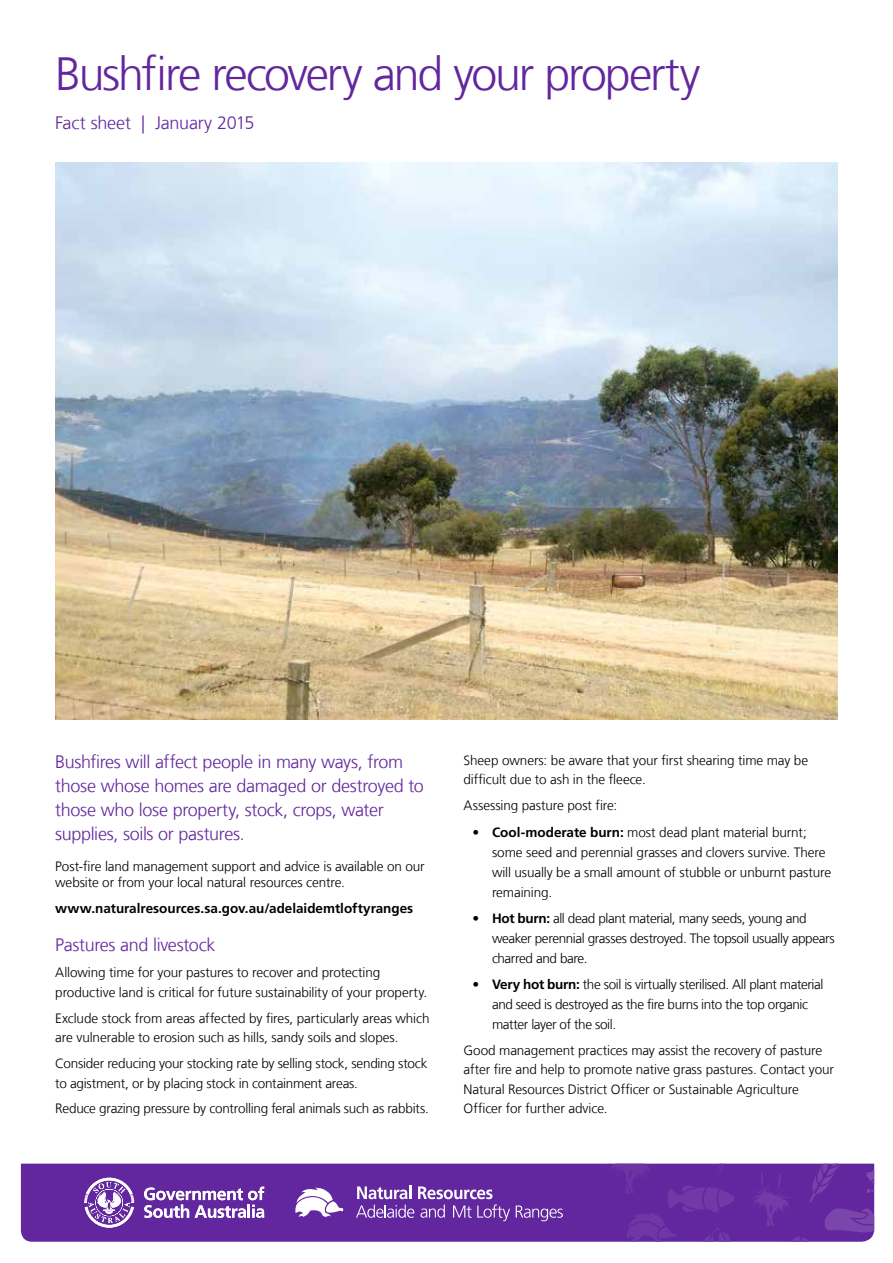
<style>
.page{position:relative;width:893px;height:1263px;background:#fff}
.page>*{position:absolute;margin:0;border:0;box-sizing:border-box;transform-origin:0 0}
.t1{font:300 46.5px "Frutiger LT Com";letter-spacing:-.05em;color:#62269e}
.t2{font:300 18px/24px "Frutiger LT Com";letter-spacing:-.02em;color:#62269e}
.t3{font:300 13.5px/19.5px "Frutiger LT Com";letter-spacing:-.01em;color:#000}
.t4{font:300 13.5px/20px "Frutiger LT Com";letter-spacing:-.03em;color:#000}
.t5{font:700 13.5px "Frutiger LT Com";color:#000}
.s1{font-weight:700}
</style>
<div class="page">
<div style="left:21px;top:1163px;width:721px;height:79px;background:#62269e"></div>
<svg style="left:607px;top:1163px;width:128px;height:79px"></svg>
<svg style="left:742px;top:1163px;width:132px;height:79px"></svg>
<svg style="left:144px;top:1187px;width:120px;height:31px"></svg>
<svg style="left:84px;top:1178px;width:50px;height:49px"></svg>
<svg style="left:295px;top:1186px;width:49px;height:31px"></svg>
<svg style="left:516px;top:1205px;width:47px;height:16px"></svg>
<svg style="left:356px;top:1185px;width:154px;height:36px"></svg>
<img style="left:55px;top:162px;width:783px;height:557px">
<h1 class="t1" style="left:55px;top:47px;width:646px">Bushfire recovery and your property</h1>
<h2 class="t2" style="left:55px;top:111px;width:201px">Fact sheet | January 2015</h2>
<h2 class="t2" style="left:55px;top:750px;width:370px">Bushfires will affect people in many ways, from those whose homes are damaged or destroyed to those who lose property, stock, crops, water supplies, soils or pastures.</h2>
<p class="t3" style="left:55px;top:858px;width:371px;line-height:16.2px">Post-fire land management support and advice is available on our website or from your local natural resources centre.</p>
<p class="t5" style="left:55px;top:900px;width:360px">www.naturalresources.sa.gov.au/adelaidemtloftyranges</p>
<h2 class="t2" style="left:55px;top:933px;width:162px">Pastures and livestock</h2>
<p class="t3" style="left:55px;top:963px;width:374px">Allowing time for your pastures to recover and protecting productive land is critical for future sustainability of your property.</p>
<p class="t3" style="left:55px;top:1008px;width:376px">Exclude stock from areas affected by fires, particularly areas which are vulnerable to erosion such as hills, sandy soils and slopes.</p>
<p class="t3" style="left:55px;top:1054px;width:374px">Consider reducing your stocking rate by selling stock, sending stock to agistment, or by placing stock in containment areas.</p>
<p class="t3" style="left:55px;top:1099px;width:375px">Reduce grazing pressure by controlling feral animals such as rabbits.</p>
<p class="t3" style="left:463px;top:751px;width:346px">Sheep owners: be aware that your first shearing time may be difficult due to ash in the fleece.</p>
<p class="t3" style="left:463px;top:796px;width:155px">Assessing pasture post fire:</p>
<p class="t3" style="left:492px;top:822px;width:341px;line-height:20px;text-indent:-19px"><span class="s1">• Cool-moderate burn:</span> most dead plant material burnt; some seed and perennial grasses and clovers survive. There will usually be a small amount of stubble or unburnt pasture remaining.</p>
<p class="t4" style="left:492px;top:908px;width:344px;text-indent:-19px"><span class="s1">• Hot burn:</span> all dead plant material, many seeds, young and weaker perennial grasses destroyed. The topsoil usually appears charred and bare.</p>
<p class="t4" style="left:492px;top:974px;width:333px;text-indent:-19px"><span class="s1">• Very hot burn:</span> the soil is virtually sterilised. All plant material and seed is destroyed as the fire burns into the top organic matter layer of the soil.</p>
<p class="t3" style="left:463px;top:1040px;width:372px">Good management practices may assist the recovery of pasture after fire and help to promote native grass pastures. Contact your Natural Resources District Officer or Sustainable Agriculture Officer for further advice.</p>
</div>
